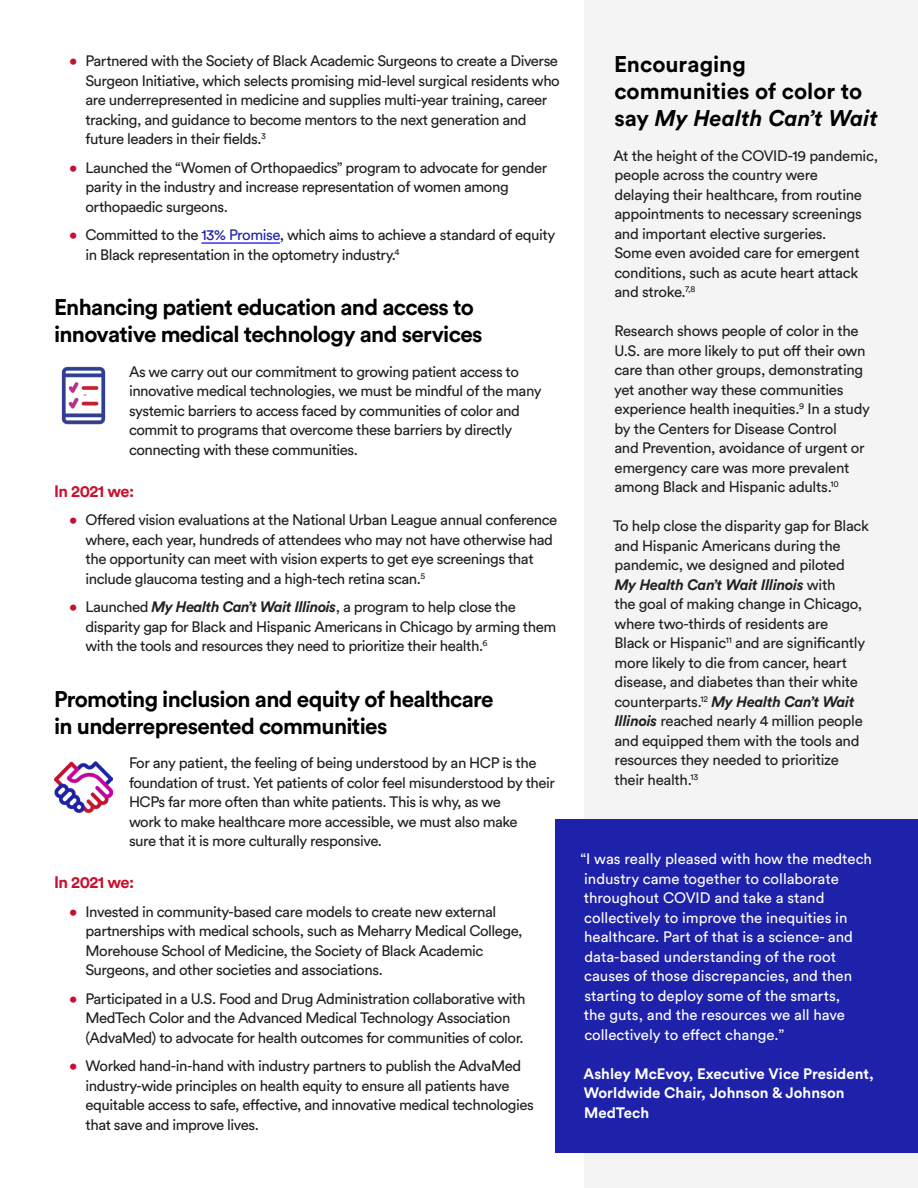
<style>
.page{position:relative;width:918px;height:1188px;background:#fff}
.page>*{position:absolute;margin:0;border:0;box-sizing:border-box;transform-origin:0 0}
.t1{font:700 22.5px/27px "J&J Circular";letter-spacing:-.03em;color:#000}
.t2{font:700 22.5px/27px "J&J Circular";color:#000}
.t3{font:700 16.5px "J&J Circular";letter-spacing:-.03em;color:#c8102e}
.t4{font:15px/19.5px "J&J Circular";letter-spacing:-.03em;color:#212121}
.t5{font:15px/19.5px "J&J Circular";color:#fff}
.t6{font:700 15px/19.5px "J&J Circular";color:#fff}
.s1{color:#c8102e}
.s2{color:#1e22aa}
.s3{font-weight:700;font-style:italic}
.s4{font-style:italic}
</style>
<div class="page">
<hr style="left:201px;top:242px;width:79px;height:2px;background:#00f">
<img style="left:61px;top:366px;width:45px;height:58px">
<div style="left:584px;top:0;width:334px;height:1188px;background:#f4f4f4"></div>
<div style="left:555px;top:819px;width:363px;height:333px;background:#1e22aa"></div>
<img style="left:54px;top:761px;width:59px;height:52px">
<p class="t4" style="left:86px;top:50px;width:476px;text-indent:-16px"><span class="s1">•</span> Partnered with the Society of Black Academic Surgeons to create a Diverse Surgeon Initiative, which selects promising mid-level surgical residents who are underrepresented in medicine and supplies multi-year training, career tracking, and guidance to become mentors to the next generation and future leaders in their fields.<sup>3</sup></p>
<p class="t4" style="left:86px;top:157px;width:463px;text-indent:-17px"><span class="s1">•</span> Launched the “Women of Orthopaedics” program to advocate for gender parity in the industry and increase representation of women among orthopaedic surgeons.</p>
<p class="t4" style="left:86px;top:224px;width:471px;text-indent:-17px"><span class="s1">•</span> Committed to the <span class="s2">13% Promise</span>, which aims to achieve a standard of equity in Black representation in the optometry industry.<sup>4</sup></p>
<h1 class="t1" style="left:54px;top:293px;width:430px">Enhancing patient education and access to innovative medical technology and services</h1>
<p class="t4" style="left:129px;top:361px;width:414px">As we carry out our commitment to growing patient access to innovative medical technologies, we must be mindful of the many systemic barriers to access faced by communities of color and commit to programs that overcome these barriers by directly connecting with these communities.</p>
<p class="t3" style="left:54px;top:479px;width:82px">In 2021 we:</p>
<p class="t4" style="left:86px;top:509px;width:473px;text-indent:-16px"><span class="s1">•</span> Offered vision evaluations at the National Urban League annual conference where, each year, hundreds of attendees who may not have otherwise had the opportunity can meet with vision experts to get eye screenings that include glaucoma testing and a high-tech retina scan.<sup>5</sup></p>
<p class="t4" style="left:86px;top:596px;width:472px;text-indent:-17px"><span class="s1">•</span> Launched <span class="s3">My Health Can’t Wait Illinois</span>, a program to help close the disparity gap for Black and Hispanic Americans in Chicago by arming them with the tools and resources they need to prioritize their health.<sup>6</sup></p>
<h1 class="t1" style="left:54px;top:684px;width:441px">Promoting inclusion and equity of healthcare in underrepresented communities</h1>
<p class="t4" style="left:129px;top:752px;width:428px">For any patient, the feeling of being understood by an HCP is the foundation of trust. Yet patients of color feel misunderstood by their HCPs far more often than white patients. This is why, as we<br>work to make healthcare more accessible, we must also make<br>sure that it is more culturally responsive.</p>
<p class="t3" style="left:54px;top:871px;width:82px">In 2021 we:</p>
<p class="t4" style="left:86px;top:901px;width:439px;text-indent:-16px"><span class="s1">•</span> Invested in community-based care models to create new external partnerships with medical schools, such as Meharry Medical College, Morehouse School of Medicine, the Society of Black Academic Surgeons, and other societies and associations.</p>
<p class="t4" style="left:86px;top:988px;width:442px;text-indent:-16px"><span class="s1">•</span> Participated in a U.S. Food and Drug Administration collaborative with<br>MedTech Color and the Advanced Medical Technology Association (AdvaMed) to advocate for health outcomes for communities of color.</p>
<p class="t4" style="left:86px;top:1055px;width:450px;text-indent:-16px"><span class="s1">•</span> Worked hand-in-hand with industry partners to publish the AdvaMed industry-wide principles on health equity to ensure all patients have equitable access to safe, effective, and innovative medical technologies that save and improve lives.</p>
<h1 class="t2" style="left:614px;top:50px;width:266px">Encouraging communities of color to say <span class="s4">My Health Can’t Wait</span></h1>
<p class="t4" style="left:613px;top:145px;width:266px">At the height of the COVID-19 pandemic, people across the country were<br>delaying their healthcare, from routine appointments to necessary screenings and important elective surgeries.<br>Some even avoided care for emergent conditions, such as acute heart attack and stroke.<sup>7,8</sup></p>
<p class="t4" style="left:614px;top:321px;width:257px">Research shows people of color in the U.S. are more likely to put off their own care than other groups, demonstrating yet another way these communities experience health inequities.<sup>9</sup> In a study by the Centers for Disease Control<br>and Prevention, avoidance of urgent or emergency care was more prevalent among Black and Hispanic adults.<sup>10</sup></p>
<p class="t4" style="left:613px;top:516px;width:258px">To help close the disparity gap for Black and Hispanic Americans during the pandemic, we designed and piloted<br><span class="s3">My Health Can’t Wait Illinois</span> with<br>the goal of making change in Chicago, where two-thirds of residents are<br>Black or Hispanic<sup>11</sup> and are significantly more likely to die from cancer, heart disease, and diabetes than their white counterparts.<sup>12</sup> <span class="s3">My Health Can’t Wait Illinois</span> reached nearly 4 million people and equipped them with the tools and resources they needed to prioritize their health.<sup>13</sup></p>
<p class="t5" style="left:580px;top:849px;width:293px">“I was really pleased with how the medtech industry came together to collaborate throughout COVID and take a stand collectively to improve the inequities in healthcare. Part of that is a science- and data-based understanding of the root causes of those discrepancies, and then starting to deploy some of the smarts,<br>the guts, and the resources we all have collectively to effect change.”</p>
<p class="t6" style="left:584px;top:1063px;width:292px">Ashley McEvoy, Executive Vice President,<br>Worldwide Chair, Johnson &amp; Johnson<br>MedTech</p>
</div>
